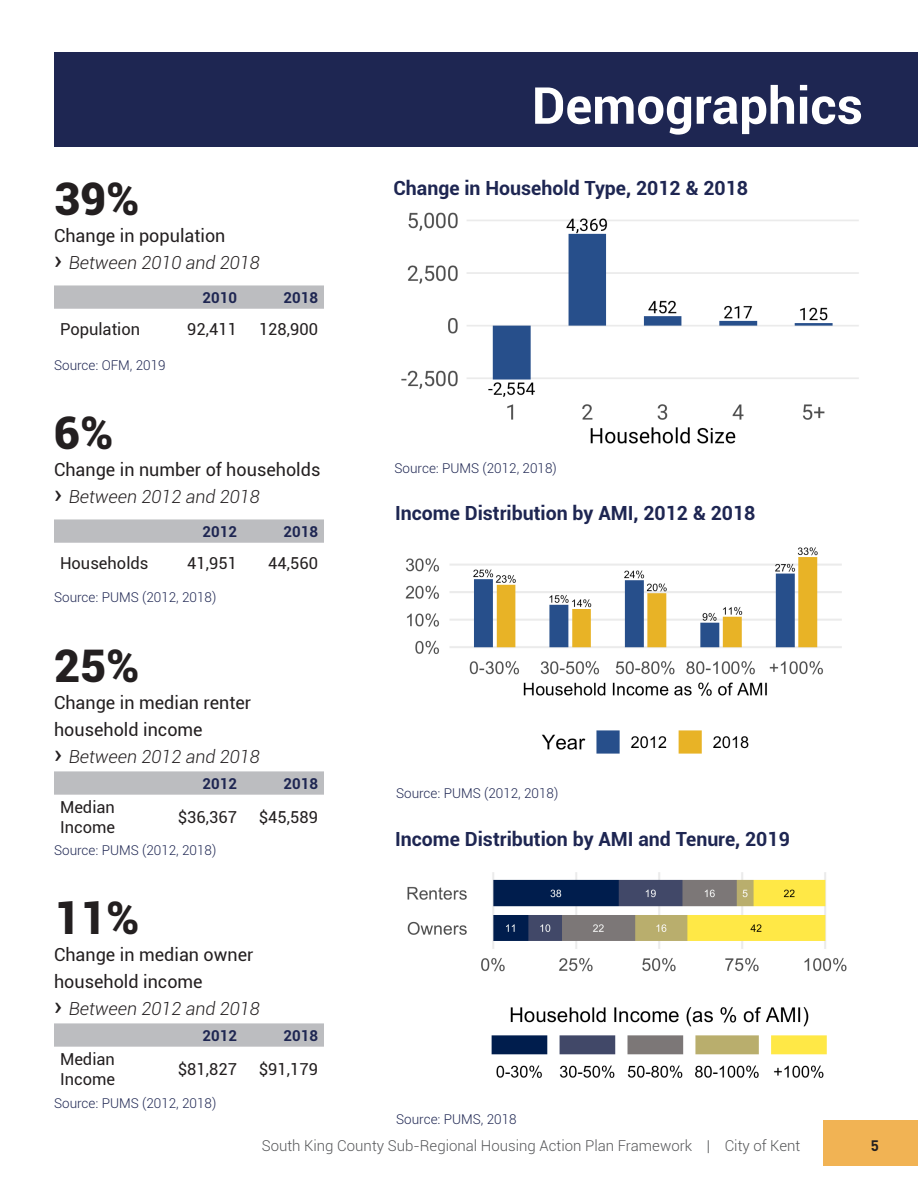
<style>
.page{position:relative;width:918px;height:1188px;background:#fff}
.page>*{position:absolute;margin:0;border:0;box-sizing:border-box;transform-origin:0 0}
.Heading_Title{font:700 51px "Roboto";color:#fff}
.Large_Number_Call_Ou{font:900 45px "Roboto";color:#231f20}
.Document_Header{font:700 19.5px "Roboto";color:#1e2652}
.Large_Number_Call_Ou-2{font:18px/27px "Roboto";color:#231f20}
.Large_Number_Call_Ou-3{font:italic 300 18px "Roboto";color:#231f20}
.t1{font:16.5px "Roboto";color:#231f20}
.t2{font:300 15px "Roboto";color:#57585a}
.t3{font:700 15px "Roboto";color:#1e2652}
.t4{font:700 15px "DIN Pro";color:#231f20}
.Document_Header-2{font:300 13.5px "Roboto";color:#1e2652}
.s1{font-weight:400;font-style:normal;font-size:27px}
</style>
<div class="page">
<div style="left:824px;top:1120px;width:94px;height:46px;background:#f1b354"></div>
<img style="left:401px;top:212px;width:458px;height:232px">
<img style="left:405px;top:547px;width:437px;height:207px">
<img style="left:407px;top:872px;width:440px;height:206px">
<svg style="left:54px;top:285px;width:270px;height:24px;background:#bebfc1"></svg>
<svg style="left:54px;top:519px;width:270px;height:24px;background:#bebfc1"></svg>
<svg style="left:54px;top:771px;width:270px;height:24px;background:#bebfc1"></svg>
<svg style="left:54px;top:1023px;width:270px;height:24px;background:#bebfc1"></svg>
<div style="left:54px;top:52px;width:864px;height:95px;background:#1e2652"></div>
<p class="Large_Number_Call_Ou" style="left:54px;top:167px;width:87px">39%</p>
<p class="Large_Number_Call_Ou-2" style="left:54px;top:222px;width:173px">Change in population</p>
<p class="Large_Number_Call_Ou-3" style="left:54px;top:250px;width:207px"><span class="s1">›</span> Between 2010 and 2018</p>
<p class="t3" style="left:203px;top:287px;width:36px">2010</p>
<p class="t3" style="left:284px;top:287px;width:36px">2018</p>
<p class="t1" style="left:60px;top:318px;width:82px">Population</p>
<p class="t1" style="left:187px;top:318px;width:51px">92,411</p>
<p class="t1" style="left:259px;top:318px;width:60px">128,900</p>
<p class="Document_Header-2" style="left:54px;top:355px;width:113px">Source: OFM, 2019</p>
<p class="Large_Number_Call_Ou" style="left:54px;top:401px;width:61px">6%</p>
<p class="Large_Number_Call_Ou-2" style="left:54px;top:456px;width:268px">Change in number of households</p>
<p class="Large_Number_Call_Ou-3" style="left:54px;top:484px;width:207px"><span class="s1">›</span> Between 2012 and 2018</p>
<p class="t3" style="left:203px;top:521px;width:36px">2012</p>
<p class="t3" style="left:284px;top:521px;width:36px">2018</p>
<p class="t1" style="left:60px;top:552px;width:90px">Households</p>
<p class="t1" style="left:187px;top:552px;width:51px">41,951</p>
<p class="t1" style="left:268px;top:552px;width:51px">44,560</p>
<p class="Document_Header-2" style="left:54px;top:588px;width:164px">Source: PUMS (2012, 2018)</p>
<p class="Large_Number_Call_Ou" style="left:54px;top:634px;width:87px">25%</p>
<p class="Large_Number_Call_Ou-2" style="left:54px;top:688px;width:199px">Change in median renter</p>
<p class="Large_Number_Call_Ou-2" style="left:54px;top:715px;width:150px">household income</p>
<p class="Large_Number_Call_Ou-3" style="left:54px;top:744px;width:207px"><span class="s1">›</span> Between 2012 and 2018</p>
<p class="t1" style="left:60px;top:796px;width:56px">Median</p>
<p class="t1" style="left:60px;top:815px;width:57px">Income</p>
<p class="t3" style="left:203px;top:773px;width:36px">2012</p>
<p class="t3" style="left:284px;top:773px;width:36px">2018</p>
<p class="t1" style="left:178px;top:806px;width:61px">$36,367</p>
<p class="t1" style="left:259px;top:806px;width:61px">$45,589</p>
<p class="Document_Header-2" style="left:54px;top:840px;width:164px">Source: PUMS (2012, 2018)</p>
<p class="Large_Number_Call_Ou" style="left:54px;top:886px;width:87px">11%</p>
<p class="Large_Number_Call_Ou-2" style="left:54px;top:940px;width:201px">Change in median owner household income</p>
<p class="Large_Number_Call_Ou-3" style="left:54px;top:996px;width:207px"><span class="s1">›</span> Between 2012 and 2018</p>
<p class="t1" style="left:60px;top:1048px;width:56px">Median</p>
<p class="t1" style="left:60px;top:1067px;width:57px">Income</p>
<p class="t3" style="left:203px;top:1025px;width:36px">2012</p>
<p class="t3" style="left:284px;top:1025px;width:36px">2018</p>
<p class="t1" style="left:178px;top:1058px;width:61px">$81,827</p>
<p class="t1" style="left:259px;top:1058px;width:61px">$91,179</p>
<p class="Document_Header-2" style="left:54px;top:1093px;width:164px">Source: PUMS (2012, 2018)</p>
<p class="Heading_Title" style="left:532px;top:70px;width:333px">Demographics</p>
<p class="Document_Header" style="left:393px;top:174px;width:356px">Change in Household Type, 2012 &amp; 2018</p>
<p class="Document_Header-2" style="left:394px;top:459px;width:164px">Source: PUMS (2012, 2018)</p>
<p class="Document_Header" style="left:395px;top:499px;width:362px">Income Distribution by AMI, 2012 &amp; 2018</p>
<p class="Document_Header-2" style="left:396px;top:784px;width:164px">Source: PUMS (2012, 2018)</p>
<p class="Document_Header" style="left:395px;top:825px;width:396px">Income Distribution by AMI and Tenure, 2019</p>
<p class="Document_Header-2" style="left:396px;top:1110px;width:122px">Source: PUMS, 2018</p>
<p class="t2" style="left:262px;top:1136px;width:540px">South King County Sub-Regional Housing Action Plan Framework | City of Kent</p>
<p class="t4" style="left:871px;top:1136px;width:10px">5</p>
</div>
